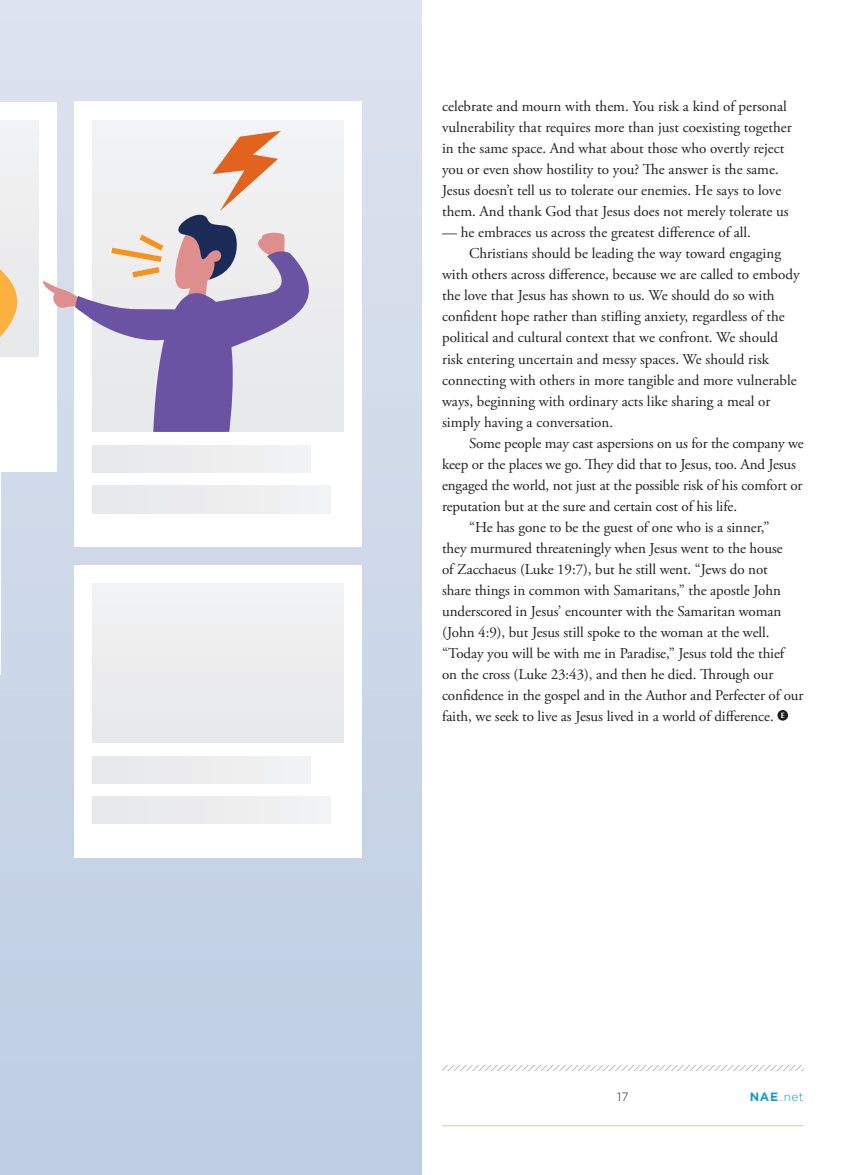
<style>
.page{position:relative;width:864px;height:1175px;background:#fff}
.page>*{position:absolute;margin:0;border:0;box-sizing:border-box;transform-origin:0 0}
.Story_Main_Text{font:15px/21px "Adobe Garamond Pro";color:#231f20}
.t1{font:300 12px "Gotham";color:#149dbf}
.t2{font:300 12px "Gotham";color:#231f20}
.s1{font-weight:700}
</style>
<div class="page">
<div style="left:0;top:0;width:422px;height:1174px;background:linear-gradient(to bottom,#dee4ee,#becde4)"></div>
<svg style="left:442px;top:1065px;width:362px;height:5px"></svg>
<hr style="left:442px;top:1125px;width:362px;height:1px;background:#d7cb9f">
<div style="left:777px;top:710px;width:11px;height:10px;background:#231f20;border-radius:50%"></div>
<svg style="left:781px;top:712px;width:3px;height:6px"></svg>
<svg style="left:0;top:665px;width:1px;height:15px"></svg>
<div style="left:0;top:102px;width:56px;height:369px;background:#fff"></div>
<div style="left:0;top:120px;width:38px;height:236px;background:#f2f3f4"></div>
<div style="left:74px;top:102px;width:288px;height:445px;background:#fff"></div>
<div style="left:93px;top:120px;width:251px;height:312px;background:#f2f3f4"></div>
<div style="left:93px;top:445px;width:217px;height:27px;background:#ededee"></div>
<div style="left:93px;top:485px;width:238px;height:28px;background:#ededee"></div>
<div style="left:74px;top:565px;width:288px;height:293px;background:#fff"></div>
<div style="left:93px;top:583px;width:251px;height:159px;background:#ededee"></div>
<div style="left:93px;top:756px;width:217px;height:27px;background:#ededee"></div>
<div style="left:93px;top:796px;width:238px;height:28px;background:#ededee"></div>
<svg style="left:0;top:131px;width:341px;height:301px"></svg>
<p class="Story_Main_Text" style="left:442px;top:97px;width:351px">celebrate and mourn with them. You risk a kind of personal vulnerability that requires more than just coexisting together in the same space. And what about those who overtly reject you or even show hostility to you? The answer is the same.<br>Jesus doesn’t tell us to tolerate our enemies. He says to love them. And thank God that Jesus does not merely tolerate us</p>
<p class="Story_Main_Text" style="left:442px;top:223px;width:310px">— he embraces us across the greatest difference of all.</p>
<p class="Story_Main_Text" style="left:442px;top:244px;width:359px;text-indent:27px">Christians should be leading the way toward engaging with others across difference, because we are called to embody the love that Jesus has shown to us. We should do so with confident hope rather than stifling anxiety, regardless of the political and cultural context that we confront. We should risk entering uncertain and messy spaces. We should risk connecting with others in more tangible and more vulnerable ways, beginning with ordinary acts like sharing a meal or simply having a conversation.</p>
<p class="Story_Main_Text" style="left:442px;top:433px;width:363px;text-indent:27px">Some people may cast aspersions on us for the company we keep or the places we go. They did that to Jesus, too. And Jesus engaged the world, not just at the possible risk of his comfort or reputation but at the sure and certain cost of his life.</p>
<p class="Story_Main_Text" style="left:442px;top:517px;width:363px;text-indent:27px">“He has gone to be the guest of one who is a sinner,”<br>they murmured threateningly when Jesus went to the house<br>of Zacchaeus (Luke 19:7), but he still went. “Jews do not<br>share things in common with Samaritans,” the apostle John underscored in Jesus’ encounter with the Samaritan woman (John 4:9), but Jesus still spoke to the woman at the well. “Today you will be with me in Paradise,” Jesus told the thief<br>on the cross (Luke 23:43), and then he died. Through our confidence in the gospel and in the Author and Perfecter of our faith, we seek to live as Jesus lived in a world of difference.</p>
<p class="t2" style="left:617px;top:1089px;width:13px">17</p>
<p class="t1" style="left:750px;top:1089px;width:56px"><span class="s1">NAE</span>.net</p>
</div>
